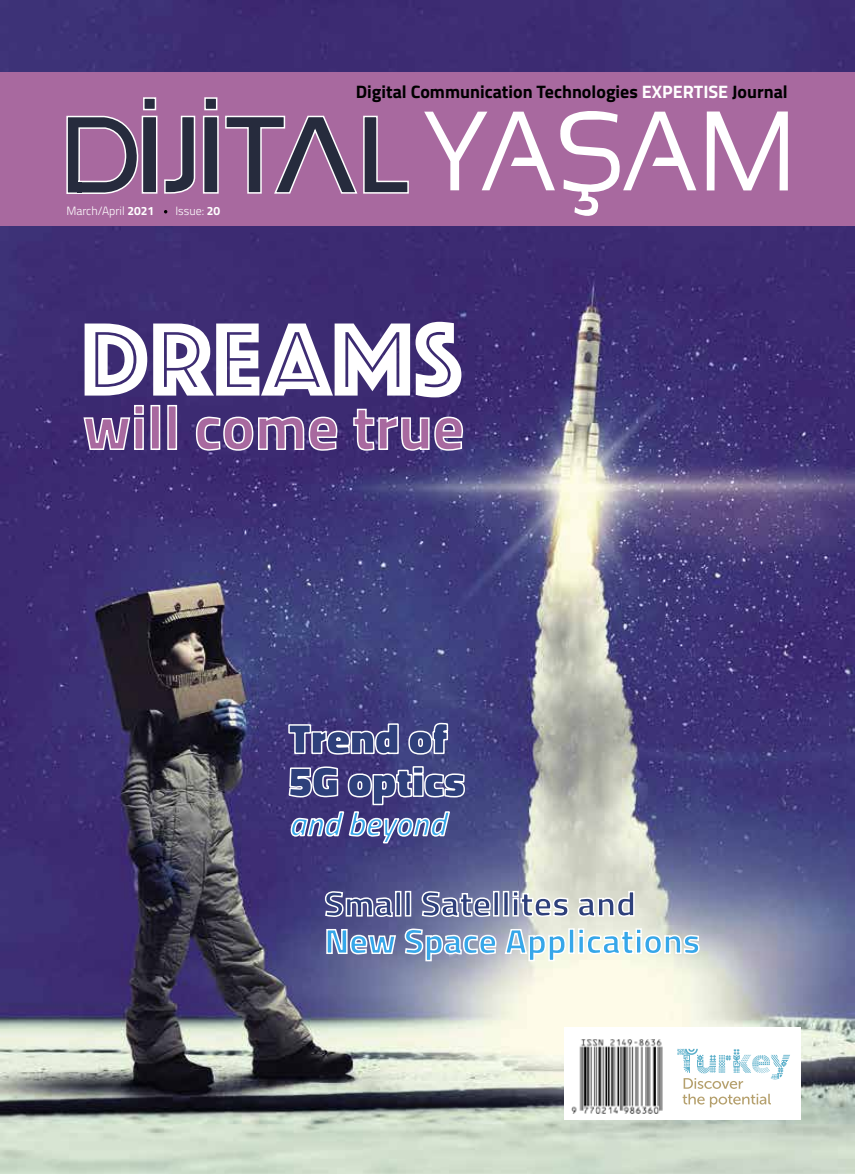
<style>
.page{position:relative;width:855px;height:1174px;background:#fff}
.page>*{position:absolute;margin:0;border:0;box-sizing:border-box;transform-origin:0 0}
.t1{font:108px "Phosphate Inline";color:#fff}
.t2{font:700 18px "Titillium";color:#000}
.t3{font:300 12px "Titillium";color:#fff}
.s1{font-weight:700}
.s2{color:#fff}
</style>
<div class="page">
<img style="left:0;top:0;width:855px;height:1174px">
<div style="left:0;top:72px;width:855px;height:153px;background:#a8699f"></div>
<svg style="left:707px;top:111px;width:81px;height:79px"></svg>
<svg style="left:424px;top:111px;width:272px;height:105px"></svg>
<div style="left:142px;top:116px;width:15px;height:78px;background:#262b3d;border:2px solid #fff"></div>
<div style="left:143px;top:97px;width:13px;height:13px;background:#262b3d;border:2px solid #fff"></div>
<svg style="left:164px;top:115px;width:32px;height:79px"></svg>
<svg style="left:225px;top:115px;width:184px;height:79px"></svg>
<div style="left:203px;top:116px;width:16px;height:78px;background:#262b3d;border:2px solid #fff"></div>
<div style="left:204px;top:97px;width:13px;height:13px;background:#262b3d;border:2px solid #fff"></div>
<svg style="left:66px;top:115px;width:73px;height:79px"></svg>
<div style="left:564px;top:1028px;width:237px;height:92px;background:#fff"></div>
<svg style="left:677px;top:1048px;width:113px;height:59px"></svg>
<img style="left:571px;top:1039px;width:92px;height:74px">
<svg style="left:83px;top:294px;width:381px;height:302px;background:#47387b"></svg>
<svg style="left:288px;top:616px;width:178px;height:351px;background:#414280"></svg>
<svg style="left:287px;top:660px;width:177px;height:184px;background:#50528c"></svg>
<svg style="left:325px;top:860px;width:375px;height:173px;background:#c9cdce"></svg>
<svg style="left:324px;top:831px;width:311px;height:135px;background:#9099b4"></svg>
<p class="t3" style="left:66px;top:202px;width:89px">March/April <span class="s1">2021</span></p>
<p class="t3" style="left:175px;top:202px;width:46px">Issue: <span class="s1">20</span></p>
<p class="t2" style="left:356px;top:78px;width:433px">Digital Communication Technologies <span class="s2">EXPERTISE</span> Journal</p>
<h1 class="t1" style="left:81px;top:283px;width:383px">DREAMS</h1>
</div>
